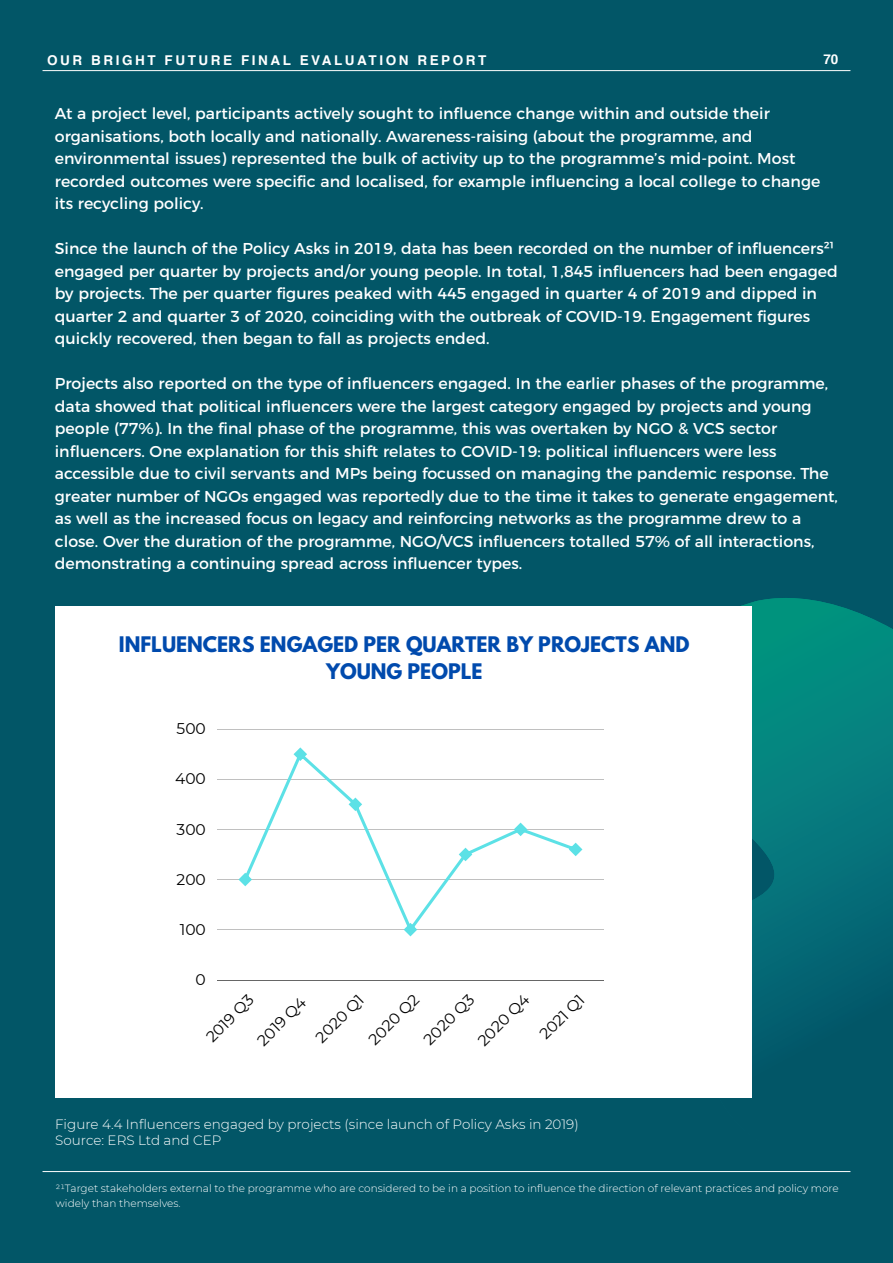
<style>
.page{position:relative;width:893px;height:1263px;background:#025667}
.page>*{position:absolute;margin:0;border:0;box-sizing:border-box;transform-origin:0 0}
.t1{font:700 19.05px/26.5px "League Spartan";color:#004aad;text-align:center}
.t2{font:15.75px/22.5px "Montserrat";color:#fff}
.t3{font:15.45px "Montserrat";color:#000}
.t4{font:300 13.5px/16.2px "Montserrat";color:#fff}
.t5{font:700 13.5px "Helvetica";letter-spacing:.19em;color:#fff}
.t6{font:300 10.5px/15px "Montserrat";color:#fff}
</style>
<div class="page">
<hr style="left:43px;top:70px;width:807px;height:1px;background:#fff">
<svg style="left:741px;top:598px;width:152px;height:500px"></svg>
<div style="left:55px;top:606px;width:696px;height:492px;background:#fff"></div>
<hr style="left:218px;top:729px;width:386px;height:1px;background:#000">
<hr style="left:218px;top:779px;width:386px;height:1px;background:#000">
<hr style="left:218px;top:829px;width:386px;height:1px;background:#000">
<hr style="left:218px;top:879px;width:386px;height:1px;background:#000">
<hr style="left:218px;top:929px;width:386px;height:1px;background:#000">
<hr style="left:218px;top:980px;width:386px;height:1px;background:#000">
<svg style="left:238px;top:747px;width:344px;height:189px"></svg>
<hr style="left:43px;top:1171px;width:807px;height:1px;background:#fff">
<p class="t5" style="left:47px;top:50px;width:441px">OUR BRIGHT FUTURE FINAL EVALUATION REPORT</p>
<p class="t5" style="left:823px;top:48px;width:17px">70</p>
<p class="t2" style="left:55px;top:101px;width:767px">At a project level, participants actively sought to influence change within and outside their organisations, both locally and nationally. Awareness-raising (about the programme, and environmental issues) represented the bulk of activity up to the programme’s mid-point. Most recorded outcomes were specific and localised, for example influencing a local college to change its recycling policy.</p>
<p class="t2" style="left:55px;top:236px;width:785px">Since the launch of the Policy Asks in 2019, data has been recorded on the number of influencers²¹ engaged per quarter by projects and/or young people. In total, 1,845 influencers had been engaged by projects. The per quarter figures peaked with 445 engaged in quarter 4 of 2019 and dipped in quarter 2 and quarter 3 of 2020, coinciding with the outbreak of COVID-19. Engagement figures quickly recovered, then began to fall as projects ended.</p>
<p class="t2" style="left:55px;top:371px;width:785px">Projects also reported on the type of influencers engaged. In the earlier phases of the programme, data showed that political influencers were the largest category engaged by projects and young people (77%). In the final phase of the programme, this was overtaken by NGO &amp; VCS sector influencers. One explanation for this shift relates to COVID-19: political influencers were less accessible due to civil servants and MPs being focussed on managing the pandemic response. The greater number of NGOs engaged was reportedly due to the time it takes to generate engagement, as well as the increased focus on legacy and reinforcing networks as the programme drew to a close. Over the duration of the programme, NGO/VCS influencers totalled 57% of all interactions, demonstrating a continuing spread across influencer types.</p>
<p class="t1" style="left:119px;top:631px;width:572px">INFLUENCERS ENGAGED PER QUARTER BY PROJECTS AND<br>YOUNG PEOPLE</p>
<p class="t3" style="left:177px;top:718px;width:31px">500</p>
<p class="t3" style="left:175px;top:768px;width:32px">400</p>
<p class="t3" style="left:177px;top:818px;width:31px">300</p>
<p class="t3" style="left:177px;top:869px;width:31px">200</p>
<p class="t3" style="left:180px;top:919px;width:28px">100</p>
<p class="t3" style="left:196px;top:969px;width:12px">0</p>
<p class="t3" style="left:201px;top:1031px;width:61px;rotate:-45deg">2019 Q3</p>
<p class="t3" style="left:252px;top:1035px;width:63px;rotate:-45deg">2019 Q4</p>
<p class="t3" style="left:311px;top:1032px;width:62px;rotate:-45deg">2020 Q1</p>
<p class="t3" style="left:364px;top:1034px;width:65px;rotate:-45deg">2020 Q2</p>
<p class="t3" style="left:419px;top:1034px;width:65px;rotate:-45deg">2020 Q3</p>
<p class="t3" style="left:473px;top:1035px;width:67px;rotate:-45deg">2020 Q4</p>
<p class="t3" style="left:535px;top:1029px;width:58px;rotate:-45deg">2021 Q1</p>
<p class="t4" style="left:55px;top:1115px;width:525px">Figure 4.4 Influencers engaged by projects (since launch of Policy Asks in 2019)<br>Source: ERS Ltd and CEP</p>
<p class="t6" style="left:56px;top:1181px;width:784px">21Target stakeholders external to the programme who are considered to be in a position to influence the direction of relevant practices and policy more widely than themselves.</p>
</div>
